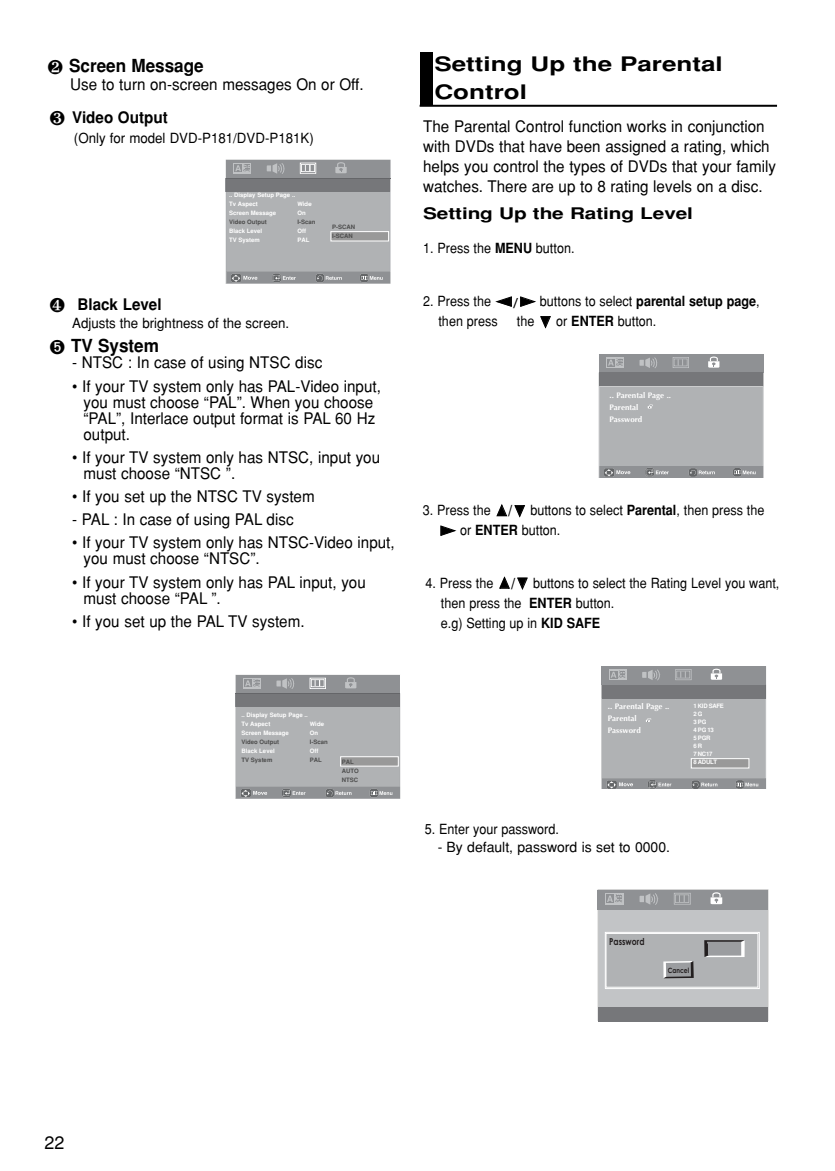
<style>
.page{position:relative;width:835px;height:1171px;background:#fff}
.page>*{position:absolute;margin:0;border:0;box-sizing:border-box;transform-origin:0 0}
.t1{font:700 20px/28px "Helvetica";color:#000;scale:1.3 1}
.t2{font:700 18px "Helvetica";color:#000;scale:.95 1}
.t3{font:18px "Helvetica";color:#000}
.t4{font:16px/16px "Helvetica";color:#000;scale:.95 1}
.t5{font:700 16px "Helvetica";letter-spacing:-.005em;color:#000;scale:1.3 1}
.t6{font:700 16px "Helvetica";letter-spacing:-.005em;color:#000;scale:.95 1}
.t7{font:14px/20px "Helvetica";color:#000;scale:.9 1}
.t8{font:14px "Helvetica";color:#000;scale:.95 1}
.t9{font:14px "Helvetica";color:#000}
.t10{font:700 9.6px "Century Gothic";color:#231f20;scale:.82 1}
.t11{font:700 8px/12px "Optima";color:#fff}
.t12{font:700 7.2px "Century Gothic";color:#231f20;scale:.83 1}
.t13{font:700 6px/9px "Helvetica";color:#fff}
.t14{font:700 6px/9px "Helvetica";color:#4d4d4d}
.t15{font:700 6px/8px "Helvetica";letter-spacing:-.055em;color:#fff}
.t16{font:700 6px "Century Gothic";color:#fff}
.s1{font-weight:700}
.s2{font-family:"Zeal"}
.s3{font-family:"Helvetica"}
.s4{font-family:"Univers";font-stretch:condensed}
</style>
<div class="page">
<div style="left:419px;top:52px;width:13px;height:53px;background:#000"></div>
<hr style="left:419px;top:105px;width:357px;height:2px;background:#000">
<svg style="left:235px;top:674px;width:165px;height:124px;background:#a4a5a8"></svg>
<hr style="left:236px;top:693px;width:164px;height:1px;background:#656669">
<div style="left:341px;top:757px;width:57px;height:8px;background:#999"></div>
<div style="left:340px;top:756px;width:59px;height:10px;border:1px solid #fff"></div>
<svg style="left:226px;top:160px;width:164px;height:124px;background:#a3a5a7"></svg>
<hr style="left:226px;top:178px;width:164px;height:1px;background:#656669">
<div style="left:331px;top:232px;width:57px;height:8px;background:#999"></div>
<div style="left:330px;top:231px;width:59px;height:10px;border:1px solid #fff"></div>
<div style="left:597px;top:889px;width:171px;height:131px;background:#c2c4c6;border:1px solid #c4c4c4"></div>
<div style="left:605px;top:931px;width:154px;height:57px;background:#b0b2b4;border:1px solid #fff"></div>
<div style="left:597px;top:889px;width:170px;height:20px;background:#8f9194"></div>
<svg style="left:674px;top:893px;width:17px;height:12px"></svg>
<svg style="left:639px;top:893px;width:19px;height:11px"></svg>
<svg style="left:710px;top:892px;width:12px;height:12px"></svg>
<svg style="left:605px;top:893px;width:18px;height:11px"></svg>
<div style="left:606px;top:894px;width:7px;height:8px;background:#8f9194"></div>
<svg style="left:607px;top:893px;width:15px;height:9px"></svg>
<div style="left:598px;top:1006px;width:169px;height:15px;background:#76777a"></div>
<svg style="left:663px;top:961px;width:30px;height:17px"></svg>
<div style="left:665px;top:962px;width:25px;height:14px;background:#9b9da0"></div>
<svg style="left:704px;top:940px;width:40px;height:16px"></svg>
<div style="left:605px;top:932px;width:153px;height:55px;border:1px solid #fff"></div>
<svg style="left:598px;top:354px;width:165px;height:124px;background:#a5a7a9"></svg>
<svg style="left:601px;top:666px;width:165px;height:122px;background:#a4a5a8"></svg>
<p class="t2" style="left:48px;top:59px;width:166px">❷ Screen Message</p>
<p class="t4" style="left:70px;top:78px;width:310px">Use to turn on-screen messages On or Off.</p>
<p class="t6" style="left:49px;top:111px;width:126px">❸ Video Output</p>
<p class="t8" style="left:74px;top:132px;width:254px">(Only for model DVD-P181/DVD-P181K)</p>
<p class="t13" style="left:229px;top:191px;width:68px">.. Display Setup Page ..<br>Tv Aspect</p>
<p class="t16" style="left:297px;top:202px;width:16px">Wide</p>
<p class="t13" style="left:229px;top:209px;width:49px">Screen Message</p>
<p class="t13" style="left:297px;top:209px;width:10px">On</p>
<p class="t14" style="left:229px;top:218px;width:39px">Video Output</p>
<p class="t14" style="left:297px;top:218px;width:20px">I-Scan</p>
<p class="t13" style="left:229px;top:227px;width:35px">Black Level</p>
<p class="t13" style="left:297px;top:227px;width:10px">Off</p>
<p class="t13" style="left:229px;top:236px;width:32px">TV System</p>
<p class="t13" style="left:297px;top:236px;width:13px">PAL</p>
<p class="t14" style="left:332px;top:222px;width:24px">P-SCAN<br>I-SCAN</p>
<p class="t6" style="left:49px;top:298px;width:119px">❹ Black Level</p>
<p class="t8" style="left:72px;top:318px;width:230px">Adjusts the brightness of the screen.</p>
<p class="t2" style="left:49px;top:339px;width:117px">➎ TV System</p>
<p class="t4" style="left:72px;top:356px;width:265px">- NTSC : In case of using NTSC disc</p>
<p class="t4" style="left:83px;top:379px;width:314px;text-indent:-11px">• If your TV system only has PAL-Video input, you must choose “PAL”. When you choose “PAL”, Interlace output format is PAL 60 Hz output.</p>
<p class="t4" style="left:83px;top:450px;width:314px;text-indent:-11px">• If your TV system only has NTSC, input you must choose “NTSC ”.</p>
<p class="t4" style="left:72px;top:490px;width:257px">• If you set up the NTSC TV system</p>
<p class="t4" style="left:72px;top:513px;width:234px">- PAL : In case of using PAL disc</p>
<p class="t4" style="left:83px;top:536px;width:329px;text-indent:-11px">• If your TV system only has NTSC-Video input, you must choose “NTSC”.</p>
<p class="t4" style="left:83px;top:575px;width:299px;text-indent:-11px">• If your TV system only has PAL input, you must choose “PAL ”.</p>
<p class="t4" style="left:72px;top:614px;width:246px">• If you set up the PAL TV system.</p>
<p class="t13" style="left:241px;top:710px;width:68px">.. Display Setup Page ..<br>Tv Aspect</p>
<p class="t16" style="left:310px;top:721px;width:16px">Wide</p>
<p class="t13" style="left:241px;top:728px;width:49px">Screen Message</p>
<p class="t13" style="left:310px;top:728px;width:10px">On</p>
<p class="t14" style="left:241px;top:737px;width:39px">Video Output</p>
<p class="t14" style="left:310px;top:737px;width:19px">I-Scan</p>
<p class="t13" style="left:241px;top:746px;width:35px">Black Level</p>
<p class="t13" style="left:310px;top:746px;width:10px">Off</p>
<p class="t14" style="left:241px;top:755px;width:32px">TV System</p>
<p class="t14" style="left:310px;top:755px;width:13px">PAL</p>
<p class="t14" style="left:342px;top:757px;width:18px">PAL<br>AUTO<br>NTSC</p>
<p class="t1" style="left:434px;top:52px;width:223px">Setting Up the Parental<br>Control</p>
<p class="t4" style="left:423px;top:118px;width:373px;line-height:20px">The Parental Control function works in conjunction with DVDs that have been assigned a rating, which helps you control the types of DVDs that your family watches. There are up to 8 rating levels on a disc.</p>
<p class="t5" style="left:423px;top:207px;width:209px">Setting Up the Rating Level</p>
<p class="t7" style="left:423px;top:240px;width:170px">1. Press the <span class="s1">MENU</span> button.</p>
<p class="t7" style="left:438px;top:292px;width:358px;text-indent:-15px">2. Press the <span class="s2">➛</span><span class="s1">/</span><span class="s2">❿</span> buttons to select <span class="s1">parental setup page</span>, then press</p>
<p class="t7" style="left:517px;top:312px;width:156px">the <span class="s2">❷</span> or <span class="s1">ENTER</span> button.</p>
<p class="t11" style="left:609px;top:389px;width:63px"><span class="s3">.</span>. Parental Page ..<br>Parental<br>Password</p>
<p class="t7" style="left:438px;top:501px;width:363px;text-indent:-16px">3. Press the <span class="s2">➐</span><span class="s4">/</span><span class="s2">❷</span> buttons to select <span class="s1">Parental</span>, then press the <span class="s2">❿</span> or <span class="s1">ENTER</span> button.</p>
<p class="t7" style="left:441px;top:574px;width:377px;text-indent:-15px">4. Press the <span class="s2">➐</span><span class="s4">/</span><span class="s2">❷</span> buttons to select the Rating Level you want, then press the <span class="s1">ENTER</span> button.<br>e.g) Setting up in <span class="s1">KID SAFE</span></p>
<p class="t11" style="left:607px;top:700px;width:63px"><span class="s3">.</span>. Parental Page ..<br>Parental<br>Password</p>
<p class="t15" style="left:693px;top:702px;width:32px">1 KID SAFE<br>2 G<br>3 PG<br>4 PG 13<br>5 PGR<br>6 R<br>7 NC17<br>8 ADULT</p>
<p class="t7" style="left:425px;top:819px;width:150px">5. Enter your password.</p>
<p class="t9" style="left:437px;top:841px;width:234px">- By default, password is set to 0000.</p>
<p class="t10" style="left:609px;top:937px;width:45px">Password</p>
<p class="t12" style="left:667px;top:967px;width:27px">Cancel</p>
<p class="t3" style="left:44px;top:1135px;width:22px">22</p>
</div>
